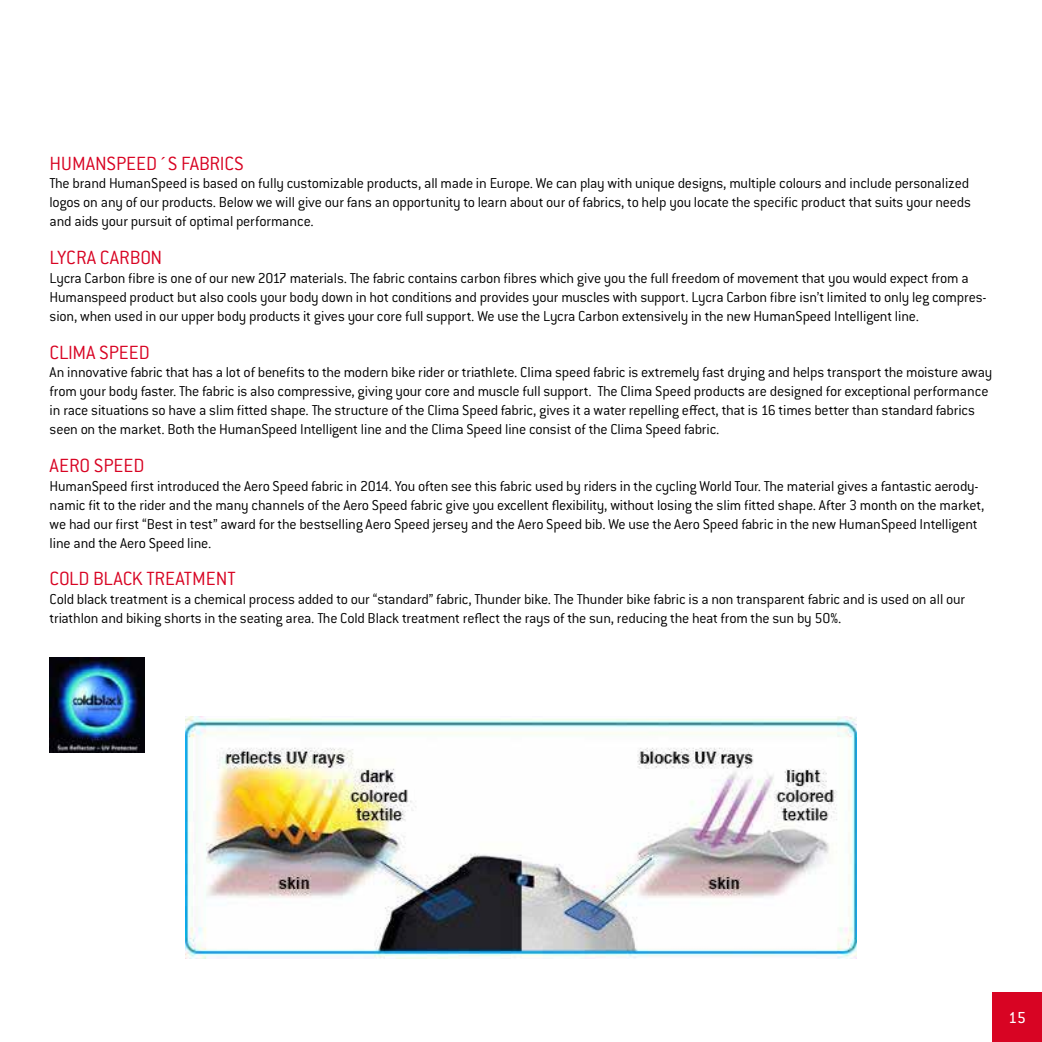
<style>
.page{position:relative;width:1042px;height:1042px;background:#fff}
.page>*{position:absolute;margin:0;border:0;box-sizing:border-box;transform-origin:0 0}
.t1{font:300 21px "Conduit ITC Std";color:#d80423}
.t2{font:17.5px "Conduit ITC Std";color:#fff}
.t3{font:300 15.75px/18.9px "Conduit ITC Std";letter-spacing:-.015em;color:#000}
</style>
<div class="page">
<div style="left:992px;top:992px;width:50px;height:50px;background:#d80423"></div>
<img style="left:186px;top:717px;width:670px;height:241px">
<img style="left:50px;top:657px;width:95px;height:96px">
<h1 class="t1" style="left:50px;top:150px;width:196px">HUMANSPEED´S FABRICS</h1>
<p class="t3" style="left:50px;top:174px;width:923px;text-align:justify">The brand HumanSpeed is based on fully customizable products, all made in Europe. We can play with unique designs, multiple colours and include personalized logos on any of our products. Below we will give our fans an opportunity to learn about our of fabrics, to help you locate the specific product that suits your needs and aids your pursuit of optimal performance.</p>
<h1 class="t1" style="left:50px;top:245px;width:114px">LYCRA CARBON</h1>
<p class="t3" style="left:50px;top:268px;width:938px">Lycra Carbon fibre is one of our new 2017 materials. The fabric contains carbon fibres which give you the full freedom of movement that you would expect from a<br>Humanspeed product but also cools your body down in hot conditions and provides your muscles with support. Lycra Carbon fibre isn’t limited to only leg compres&shy;sion, when used in our upper body products it gives your core full support. We use the Lycra Carbon extensively in the new HumanSpeed Intelligent line.</p>
<h1 class="t1" style="left:50px;top:339px;width:102px">CLIMA SPEED</h1>
<p class="t3" style="left:50px;top:363px;width:944px">An innovative fabric that has a lot of benefits to the modern bike rider or triathlete. Clima speed fabric is extremely fast drying and helps transport the moisture away from your body faster. The fabric is also compressive, giving your core and muscle full support. The Clima Speed products are designed for exceptional performance in race situations so have a slim fitted shape. The structure of the Clima Speed fabric, gives it a water repelling effect, that is 16 times better than standard fabrics seen on the market. Both the HumanSpeed Intelligent line and the Clima Speed line consist of the Clima Speed fabric.</p>
<h1 class="t1" style="left:50px;top:453px;width:97px">AERO SPEED</h1>
<p class="t3" style="left:50px;top:476px;width:936px">HumanSpeed first introduced the Aero Speed fabric in 2014. You often see this fabric used by riders in the cycling World Tour. The material gives a fantastic aerody&shy;namic fit to the rider and the many channels of the Aero Speed fabric give you excellent flexibility, without losing the slim fitted shape. After 3 month on the market, we had our first “Best in test” award for the bestselling Aero Speed jersey and the Aero Speed bib. We use the Aero Speed fabric in the new HumanSpeed Intelligent line and the Aero Speed line.</p>
<h1 class="t1" style="left:50px;top:566px;width:188px">COLD BLACK TREATMENT</h1>
<p class="t3" style="left:50px;top:589px;width:917px">Cold black treatment is a chemical process added to our “standard” fabric, Thunder bike. The Thunder bike fabric is a non transparent fabric and is used on all our triathlon and biking shorts in the seating area. The Cold Black treatment reflect the rays of the sun, reducing the heat from the sun by 50%.</p>
<p class="t2" style="left:1008px;top:1006px;width:19px">15</p>
</div>
